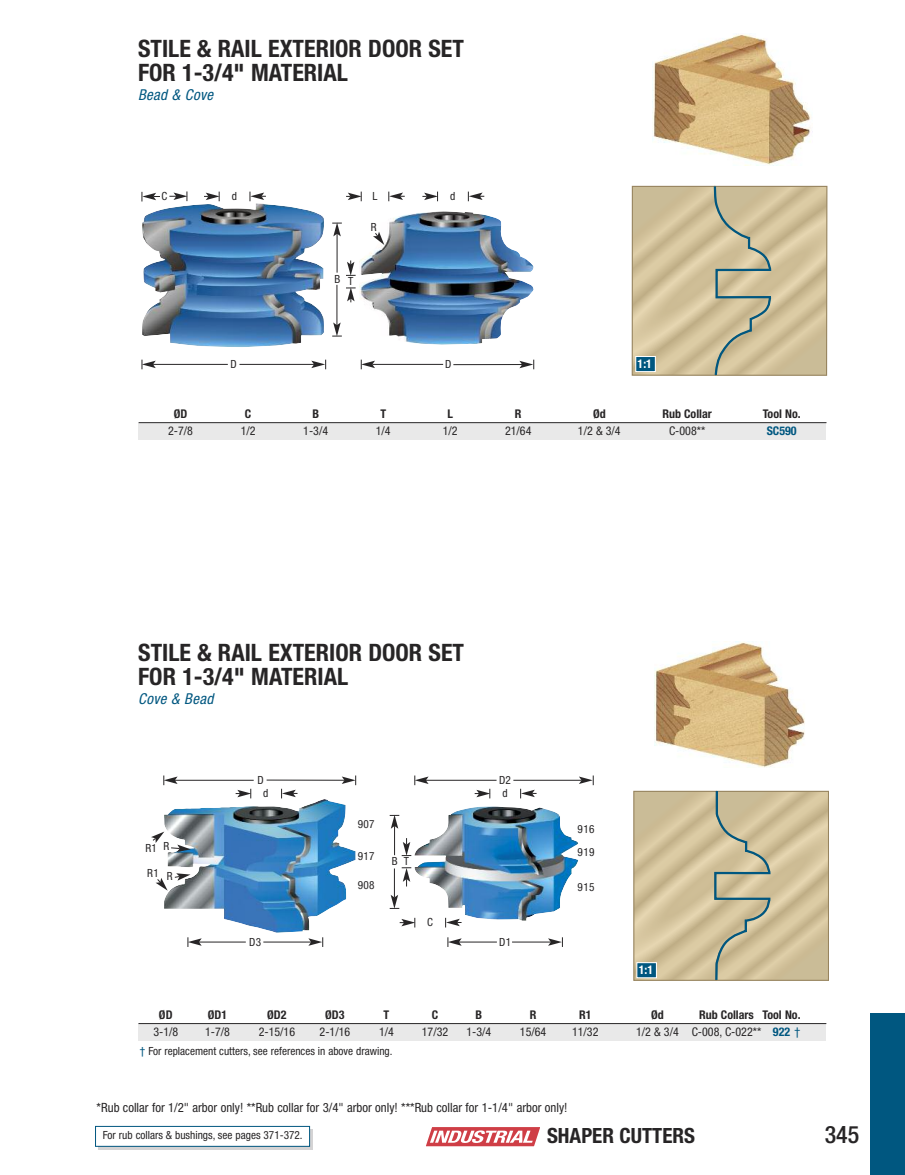
<style>
.page{position:relative;width:905px;height:1175px;background:#fff}
.page>*{position:absolute;margin:0;border:0;box-sizing:border-box;transform-origin:0 0}
.t1{font:700 condensed 24px/24px "Helvetica Neue";color:#272526}
.t2{font:500 condensed 24px "Helvetica Neue";color:#272526}
.t3{font:700 condensed 21px "Helvetica Neue";color:#272526}
.t4{font:italic condensed 15px "Helvetica Neue";letter-spacing:.025em;color:#005780}
.t5{font:condensed 12.75px "Helvetica Neue";color:#272526}
.t6{font:condensed 12px "Helvetica Neue";color:#272526}
.t7{font:700 condensed 12px "Helvetica Neue";color:#272526}
.t8{font:700 condensed 12px "Helvetica Neue";color:#fff}
.t9{font:700 condensed 12px "Helvetica Neue";color:#005780}
.t10{font:condensed 11.25px/24.6px "Helvetica Neue";color:#272526}
.s1{font-weight:700;color:#005780}
.s2{color:#005780}
</style>
<div class="page">
<svg style="left:426px;top:1127px;width:114px;height:20px"></svg>
<div style="left:870px;top:1012px;width:34px;height:162px;background:#005780"></div>
<svg style="left:98px;top:1129px;width:215px;height:21px"></svg>
<div style="left:96px;top:1126px;width:213px;height:19px;background:#fff"></div>
<div style="left:95px;top:1126px;width:215px;height:20px;border:1px solid #005780"></div>
<div style="left:138px;top:1023px;width:687px;height:17px;background:#e9e9e9"></div>
<hr style="left:138px;top:1023px;width:688px;height:1px;background:#272526">
<img style="left:654px;top:642px;width:151px;height:126px">
<svg style="left:633px;top:790px;width:195px;height:190px;background:#ccbe99"></svg>
<div style="left:637px;top:963px;width:19px;height:14px;background:#005780"></div>
<div style="left:636px;top:962px;width:20px;height:16px;border:1px solid #fff"></div>
<img style="left:164px;top:798px;width:191px;height:134px">
<img style="left:414px;top:806px;width:164px;height:114px">
<svg style="left:151px;top:831px;width:13px;height:12px"></svg>
<svg style="left:170px;top:844px;width:21px;height:8px"></svg>
<svg style="left:156px;top:877px;width:12px;height:13px"></svg>
<svg style="left:174px;top:873px;width:16px;height:7px"></svg>
<hr style="left:426px;top:780px;width:70px;height:1px;background:#272526">
<svg style="left:414px;top:775px;width:14px;height:10px"></svg>
<hr style="left:513px;top:780px;width:68px;height:1px;background:#272526">
<svg style="left:579px;top:775px;width:15px;height:10px"></svg>
<hr style="left:459px;top:941px;width:38px;height:1px;background:#272526">
<svg style="left:447px;top:937px;width:14px;height:10px"></svg>
<hr style="left:512px;top:941px;width:38px;height:1px;background:#272526">
<svg style="left:548px;top:937px;width:15px;height:10px"></svg>
<hr style="left:199px;top:941px;width:47px;height:1px;background:#272526">
<svg style="left:187px;top:937px;width:15px;height:10px"></svg>
<hr style="left:263px;top:941px;width:48px;height:1px;background:#272526">
<svg style="left:308px;top:937px;width:15px;height:10px"></svg>
<svg style="left:520px;top:788px;width:16px;height:10px"></svg>
<svg style="left:474px;top:788px;width:16px;height:10px"></svg>
<hr style="left:175px;top:780px;width:79px;height:1px;background:#272526">
<svg style="left:163px;top:775px;width:14px;height:10px"></svg>
<svg style="left:266px;top:775px;width:90px;height:23px"></svg>
<svg style="left:236px;top:788px;width:15px;height:10px"></svg>
<svg style="left:445px;top:917px;width:16px;height:10px"></svg>
<svg style="left:399px;top:917px;width:16px;height:10px"></svg>
<div style="left:139px;top:423px;width:687px;height:16px;background:#e9e9e9"></div>
<hr style="left:139px;top:422px;width:687px;height:1px;background:#272526">
<img style="left:142px;top:203px;width:182px;height:144px">
<img style="left:359px;top:211px;width:175px;height:134px">
<img style="left:652px;top:34px;width:159px;height:131px">
<svg style="left:631px;top:185px;width:197px;height:191px;background:#ccbe9a"></svg>
<div style="left:636px;top:357px;width:19px;height:14px;background:#005780"></div>
<div style="left:635px;top:356px;width:20px;height:16px;border:1px solid #fff"></div>
<hr style="left:336px;top:285px;width:1px;height:40px;background:#272526">
<svg style="left:332px;top:322px;width:10px;height:15px"></svg>
<hr style="left:337px;top:234px;width:1px;height:39px;background:#272526">
<svg style="left:332px;top:222px;width:10px;height:14px"></svg>
<svg style="left:346px;top:260px;width:9px;height:16px"></svg>
<svg style="left:346px;top:287px;width:9px;height:15px"></svg>
<svg style="left:373px;top:232px;width:11px;height:13px"></svg>
<hr style="left:153px;top:364px;width:75px;height:1px;background:#272526">
<svg style="left:142px;top:359px;width:14px;height:10px"></svg>
<hr style="left:239px;top:364px;width:75px;height:1px;background:#272526">
<svg style="left:311px;top:359px;width:15px;height:10px"></svg>
<hr style="left:372px;top:364px;width:71px;height:1px;background:#272526">
<svg style="left:361px;top:359px;width:14px;height:10px"></svg>
<svg style="left:453px;top:359px;width:81px;height:10px"></svg>
<svg style="left:141px;top:192px;width:19px;height:9px"></svg>
<svg style="left:169px;top:191px;width:18px;height:10px"></svg>
<svg style="left:388px;top:192px;width:17px;height:9px"></svg>
<svg style="left:346px;top:192px;width:16px;height:9px"></svg>
<svg style="left:249px;top:192px;width:17px;height:9px"></svg>
<svg style="left:204px;top:192px;width:16px;height:9px"></svg>
<svg style="left:468px;top:192px;width:16px;height:9px"></svg>
<svg style="left:422px;top:192px;width:16px;height:9px"></svg>
<svg style="left:389px;top:815px;width:22px;height:41px"></svg>
<svg style="left:389px;top:867px;width:22px;height:42px"></svg>
<h1 class="t1" style="left:138px;top:35px;width:327px">STILE &amp; RAIL EXTERIOR DOOR SET<br>FOR 1-3/4" MATERIAL</h1>
<h3 class="t4" style="left:138px;top:89px;width:77px">Bead &amp; Cove</h3>
<p class="t10" style="left:161px;top:185px;width:7px">C</p>
<p class="t10" style="left:232px;top:184px;width:7px">d</p>
<p class="t10" style="left:372px;top:184px;width:6px">L</p>
<p class="t10" style="left:450px;top:184px;width:7px">d</p>
<p class="t10" style="left:231px;top:352px;width:8px">D</p>
<p class="t10" style="left:334px;top:269px;width:21px">B T</p>
<p class="t10" style="left:371px;top:216px;width:7px">R</p>
<p class="t10" style="left:445px;top:352px;width:8px">D</p>
<p class="t8" style="left:637px;top:359px;width:16px">1:1</p>
<p class="t7" style="left:174px;top:404px;width:15px">ØD</p>
<p class="t7" style="left:245px;top:404px;width:8px">C</p>
<p class="t7" style="left:312px;top:404px;width:8px">B</p>
<p class="t7" style="left:380px;top:404px;width:7px">T</p>
<p class="t7" style="left:447px;top:404px;width:7px">L</p>
<p class="t7" style="left:515px;top:404px;width:8px">R</p>
<p class="t7" style="left:593px;top:404px;width:14px">Ød</p>
<p class="t7" style="left:662px;top:404px;width:51px">Rub Collar</p>
<p class="t7" style="left:762px;top:404px;width:39px">Tool No.</p>
<p class="t6" style="left:168px;top:426px;width:26px">2-7/8</p>
<p class="t6" style="left:241px;top:426px;width:16px">1/2</p>
<p class="t6" style="left:303px;top:426px;width:26px">1-3/4</p>
<p class="t6" style="left:376px;top:426px;width:16px">1/4</p>
<p class="t6" style="left:442px;top:426px;width:16px">1/2</p>
<p class="t6" style="left:505px;top:426px;width:28px">21/64</p>
<p class="t6" style="left:578px;top:426px;width:44px">1/2 &amp; 3/4</p>
<p class="t6" style="left:669px;top:426px;width:38px">C-008**</p>
<p class="t9" style="left:766px;top:426px;width:31px">SC590</p>
<h1 class="t1" style="left:138px;top:639px;width:327px">STILE &amp; RAIL EXTERIOR DOOR SET<br>FOR 1-3/4" MATERIAL</h1>
<h3 class="t4" style="left:138px;top:693px;width:77px">Cove &amp; Bead</h3>
<p class="t10" style="left:145px;top:837px;width:29px">R1 R<br>R1 R</p>
<p class="t10" style="left:257px;top:774px;width:12px;line-height:13.2px;text-align:center">D d</p>
<p class="t10" style="left:358px;top:812px;width:18px">907</p>
<p class="t10" style="left:358px;top:844px;width:18px">917</p>
<p class="t10" style="left:358px;top:873px;width:18px">908</p>
<p class="t10" style="left:392px;top:849px;width:7px">B</p>
<p class="t10" style="left:403px;top:850px;width:7px">T</p>
<p class="t10" style="left:427px;top:910px;width:7px">C</p>
<p class="t10" style="left:499px;top:768px;width:13px">D2</p>
<p class="t10" style="left:502px;top:781px;width:7px">d</p>
<p class="t10" style="left:249px;top:930px;width:13px">D3</p>
<p class="t10" style="left:499px;top:930px;width:13px">D1</p>
<p class="t10" style="left:577px;top:819px;width:18px;line-height:22.4px">916<br>919</p>
<p class="t10" style="left:577px;top:875px;width:18px">915</p>
<p class="t8" style="left:638px;top:965px;width:16px">1:1</p>
<p class="t7" style="left:159px;top:1005px;width:15px">ØD</p>
<p class="t7" style="left:208px;top:1005px;width:21px">ØD1</p>
<p class="t7" style="left:267px;top:1005px;width:21px">ØD2</p>
<p class="t7" style="left:325px;top:1005px;width:21px">ØD3</p>
<p class="t7" style="left:383px;top:1005px;width:7px">T</p>
<p class="t7" style="left:432px;top:1005px;width:8px">C</p>
<p class="t7" style="left:475px;top:1005px;width:8px">B</p>
<p class="t7" style="left:529px;top:1005px;width:8px">R</p>
<p class="t7" style="left:579px;top:1005px;width:14px">R1</p>
<p class="t7" style="left:651px;top:1005px;width:14px">Ød</p>
<p class="t7" style="left:699px;top:1005px;width:103px">Rub Collars Tool No.</p>
<p class="t6" style="left:153px;top:1027px;width:26px">3-1/8</p>
<p class="t6" style="left:205px;top:1027px;width:26px">1-7/8</p>
<p class="t6" style="left:259px;top:1027px;width:38px">2-15/16</p>
<p class="t6" style="left:319px;top:1027px;width:32px">2-1/16</p>
<p class="t6" style="left:379px;top:1027px;width:16px">1/4</p>
<p class="t6" style="left:422px;top:1027px;width:28px">17/32</p>
<p class="t6" style="left:466px;top:1027px;width:26px">1-3/4</p>
<p class="t6" style="left:520px;top:1027px;width:28px">15/64</p>
<p class="t6" style="left:572px;top:1027px;width:28px">11/32</p>
<p class="t6" style="left:636px;top:1027px;width:166px">1/2 &amp; 3/4 C-008, C-022** <span class="s1">922</span> <span class="s2">†</span></p>
<p class="t10" style="left:140px;top:1039px;width:254px"><span class="s2">†</span> For replacement cutters, see references in above drawing.</p>
<p class="t5" style="left:97px;top:1102px;width:472px">*Rub collar for 1/2" arbor only! **Rub collar for 3/4" arbor only! ***Rub collar for 1-1/4" arbor only!</p>
<p class="t10" style="left:103px;top:1124px;width:201px">For rub collars &amp; bushings, see pages 371-372.</p>
<h2 class="t3" style="left:547px;top:1118px;width:149px">SHAPER CUTTERS</h2>
<h1 class="t2" style="left:824px;top:1125px;width:36px">345</h1>
</div>
